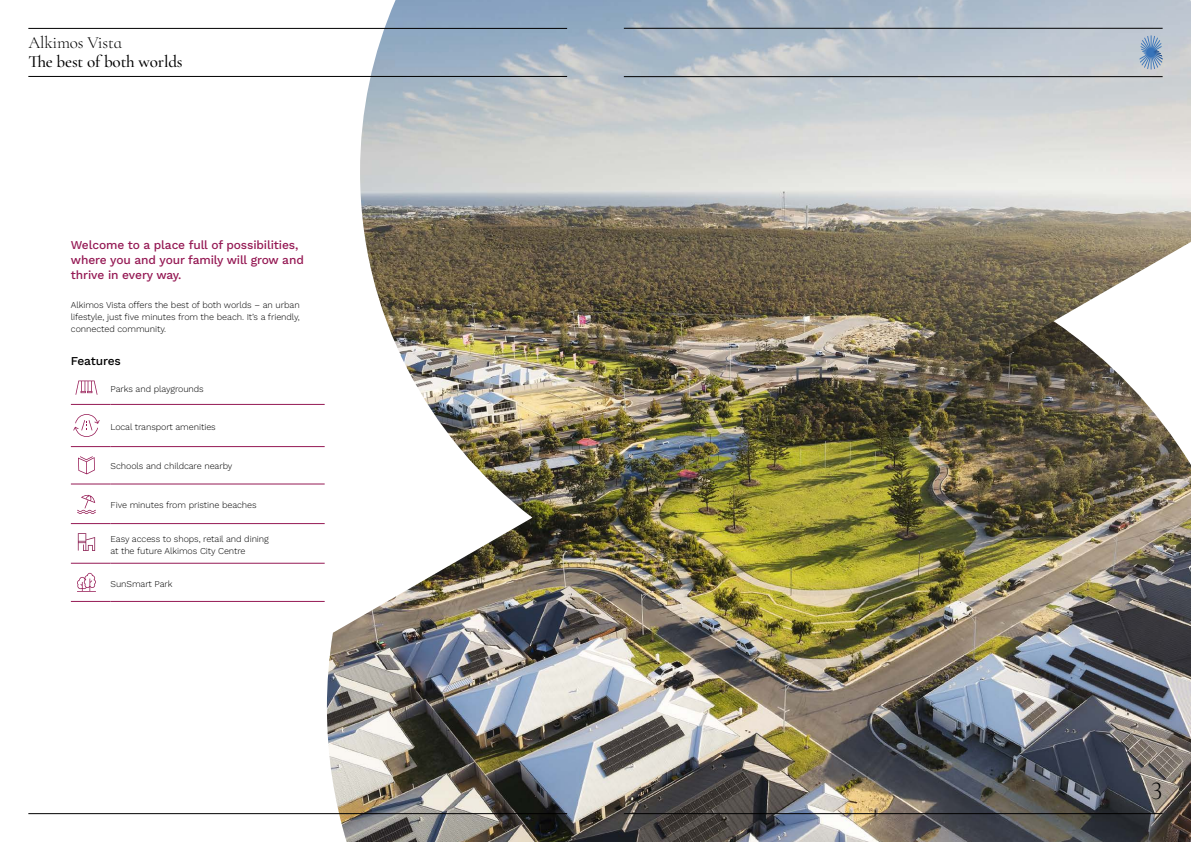
<style>
.page{position:relative;width:1191px;height:842px;background:#fff}
.page>*{position:absolute;margin:0;border:0;box-sizing:border-box;transform-origin:0 0}
.t1{font:300 26px "Cormorant Infant";color:#000}
.t2{font:500 17.1px "Cormorant Infant";letter-spacing:-.01em;color:#000}
.t3{font:300 17.1px "Cormorant Infant";letter-spacing:-.01em;color:#000}
.t4{font:500 12px/15px "Work Sans";letter-spacing:-.01em;color:#951954}
.t5{font:500 12px "Work Sans";letter-spacing:-.01em;color:#000}
.t6{font:300 9px/12px "Work Sans";letter-spacing:-.01em;color:#000;text-align:justify}
</style>
<div class="page">
<img style="left:327px;top:0;width:864px;height:842px">
<img style="left:793px;top:321px;width:398px;height:275px">
<hr style="left:624px;top:28px;width:538px;height:1px;background:#000">
<hr style="left:624px;top:76px;width:538px;height:1px;background:#000">
<hr style="left:624px;top:813px;width:538px;height:1px;background:#000">
<hr style="left:28px;top:813px;width:539px;height:1px;background:#000">
<svg style="left:1139px;top:35px;width:23px;height:34px"></svg>
<hr style="left:28px;top:28px;width:539px;height:1px;background:#000">
<hr style="left:28px;top:76px;width:539px;height:1px;background:#000">
<hr style="left:71px;top:404px;width:40px;height:1px;background:#951954">
<hr style="left:111px;top:404px;width:214px;height:1px;background:#951954">
<hr style="left:71px;top:446px;width:40px;height:1px;background:#951954">
<hr style="left:111px;top:446px;width:214px;height:1px;background:#951954">
<hr style="left:71px;top:523px;width:40px;height:1px;background:#951954">
<hr style="left:71px;top:563px;width:40px;height:1px;background:#951954">
<hr style="left:71px;top:601px;width:40px;height:1px;background:#951954">
<hr style="left:111px;top:523px;width:214px;height:1px;background:#951954">
<hr style="left:111px;top:563px;width:214px;height:1px;background:#951954">
<hr style="left:111px;top:601px;width:214px;height:1px;background:#951954">
<hr style="left:71px;top:484px;width:40px;height:1px;background:#951954">
<hr style="left:111px;top:484px;width:214px;height:1px;background:#951954">
<svg style="left:75px;top:381px;width:22px;height:14px"></svg>
<svg style="left:73px;top:414px;width:27px;height:23px"></svg>
<svg style="left:78px;top:456px;width:17px;height:18px"></svg>
<svg style="left:77px;top:495px;width:19px;height:19px"></svg>
<svg style="left:78px;top:533px;width:17px;height:18px"></svg>
<svg style="left:77px;top:573px;width:19px;height:19px"></svg>
<h2 class="t3" style="left:28px;top:33px;width:95px">Alkimos Vista</h2>
<h2 class="t2" style="left:28px;top:51px;width:156px">The best of both worlds</h2>
<h3 class="t4" style="left:71px;top:237px;width:234px">Welcome to a place full of possibilities, where you and your family will grow and thrive in every way.</h3>
<p class="t6" style="left:71px;top:298px;width:230px">Alkimos Vista offers the best of both worlds – an urban lifestyle, just five minutes from the beach. It’s a friendly, connected community.</p>
<h3 class="t5" style="left:71px;top:352px;width:51px">Features</h3>
<p class="t6" style="left:111px;top:382px;width:95px">Parks and playgrounds</p>
<p class="t6" style="left:111px;top:420px;width:107px">Local transport amenities</p>
<p class="t6" style="left:111px;top:460px;width:123px">Schools and childcare nearby</p>
<p class="t6" style="left:111px;top:498px;width:148px">Five minutes from pristine beaches</p>
<p class="t6" style="left:111px;top:532px;width:160px">Easy access to shops, retail and dining at the future Alkimos City Centre</p>
<p class="t6" style="left:111px;top:577px;width:63px">SunSmart Park</p>
<h1 class="t1" style="left:1151px;top:775px;width:13px">3</h1>
</div>
